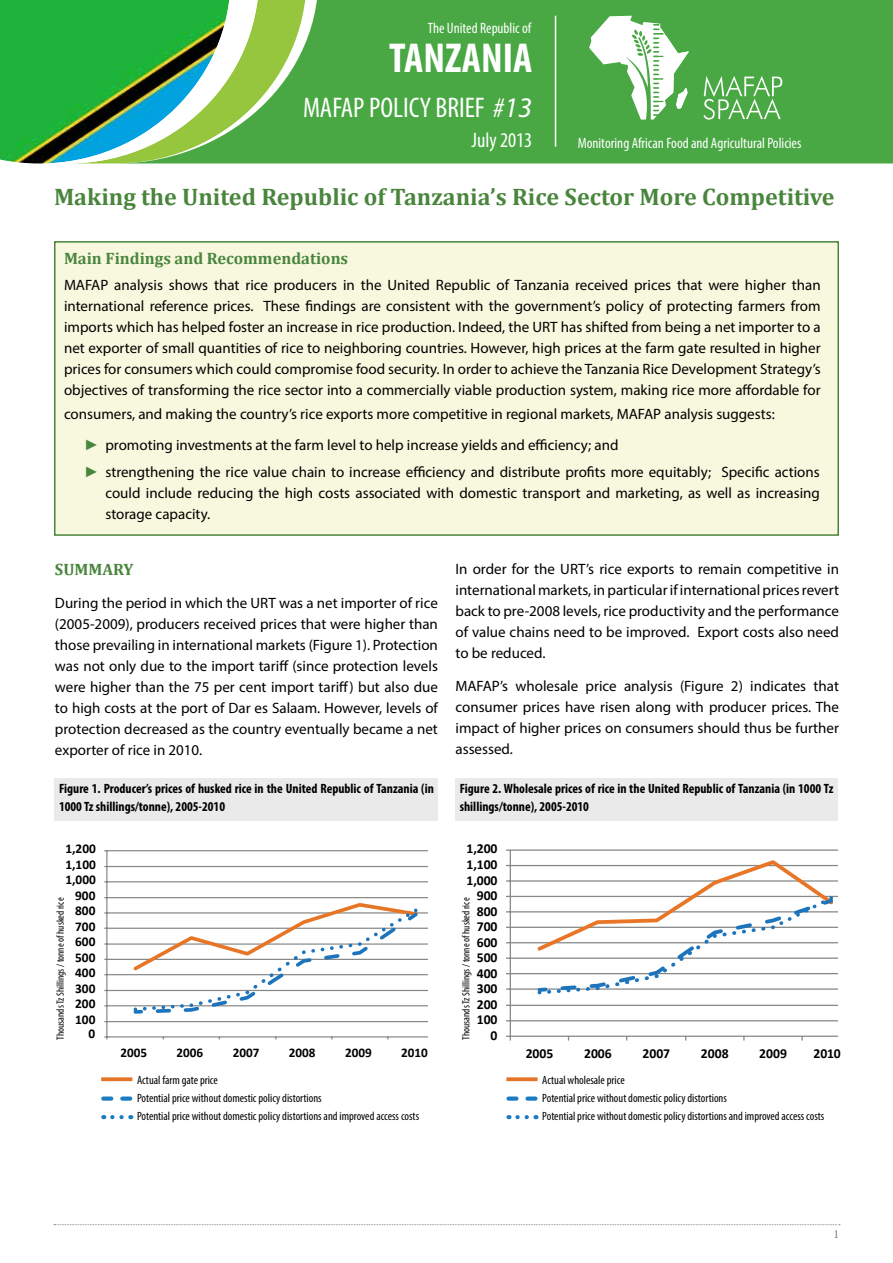
<style>
.page{position:relative;width:893px;height:1263px;background:#fff}
.page>*{position:absolute;margin:0;border:0;box-sizing:border-box;transform-origin:0 0}
.t1{font:700 condensed 42px "Myriad Pro";color:#fff}
.t2{font:condensed 28.5px "Myriad Pro";color:#fff}
.t3{font:700 24px "Cambria";color:#49853d}
.t4{font:condensed 21px "Myriad Pro";color:#fff}
.t5{font:700 16.5px "Cambria";color:#49853d}
.t6{font:15px/21px "Myriad Pro";color:#000;text-align:justify}
.t7{font:condensed 15px "Myriad Pro";color:#fff}
.t8{font:700 13.65px "Calibri";color:#000101}
.t9{font:700 condensed 13.5px/18px "Myriad Pro";color:#000}
.t10{font:700 13.35px/14.5px "Calibri";color:#000101;text-align:right}
.t11{font:700 13.2px "Calibri";color:#000101}
.t12{font:condensed 12px/18px "Myriad Pro";color:#000}
.t13{font:12px "Minion Pro";color:#7c7f80}
.t14{font:condensed 10.5px "Myriad Pro";color:#000}
.s1{font-style:italic}
.s2{font-style:italic;font-stretch:normal}
.s3{font-family:"Arial";color:#49853d}
</style>
<div class="page">
<svg style="left:54px;top:1224px;width:786px;height:1px"></svg>
<div style="left:55px;top:242px;width:783px;height:293px;background:#f7f8de"></div>
<div style="left:54px;top:241px;width:785px;height:295px;border:2px solid #49853d"></div>
<img style="left:0;top:0;width:39px;height:163px">
<div style="left:307px;top:0;width:586px;height:163px;background:#49a843"></div>
<svg style="left:39px;top:0;width:268px;height:163px;background:#59b260"></svg>
<svg style="left:589px;top:16px;width:100px;height:104px"></svg>
<svg style="left:658px;top:37px;width:31px;height:83px"></svg>
<svg style="left:703px;top:76px;width:79px;height:44px;background:#70ba6b"></svg>
<hr style="left:555px;top:16px;width:1px;height:131px;background:#fff">
<div style="left:55px;top:778px;width:383px;height:43px;background:#ebeaeb"></div>
<svg style="left:101px;top:1077px;width:31px;height:4px"></svg>
<svg style="left:112px;top:1115px;width:19px;height:4px"></svg>
<svg style="left:103px;top:1096px;width:27px;height:5px"></svg>
<hr style="left:510px;top:1020px;width:350px;height:1px;background:#868787">
<hr style="left:510px;top:1005px;width:350px;height:1px;background:#868787">
<hr style="left:510px;top:988px;width:350px;height:2px;background:#868787">
<hr style="left:510px;top:973px;width:350px;height:1px;background:#868787">
<hr style="left:510px;top:957px;width:350px;height:2px;background:#868787">
<hr style="left:510px;top:942px;width:350px;height:1px;background:#868787">
<hr style="left:510px;top:927px;width:350px;height:1px;background:#868787">
<hr style="left:510px;top:911px;width:350px;height:1px;background:#868787">
<hr style="left:510px;top:896px;width:350px;height:1px;background:#868787">
<hr style="left:510px;top:880px;width:350px;height:2px;background:#868787">
<hr style="left:510px;top:865px;width:350px;height:1px;background:#868787">
<hr style="left:510px;top:849px;width:350px;height:2px;background:#868787">
<hr style="left:510px;top:850px;width:1px;height:186px;background:#868787">
<hr style="left:510px;top:1035px;width:350px;height:2px;background:#868787">
<svg style="left:506px;top:1035px;width:5px;height:5px"></svg>
<svg style="left:534px;top:860px;width:302px;height:135px"></svg>
<div style="left:839px;top:845px;width:25px;height:197px;background:#fff"></div>
<div style="left:455px;top:778px;width:383px;height:43px;background:#ebeaeb"></div>
<svg style="left:506px;top:1077px;width:32px;height:4px"></svg>
<svg style="left:517px;top:1115px;width:19px;height:4px"></svg>
<svg style="left:508px;top:1096px;width:27px;height:5px"></svg>
<hr style="left:107px;top:1021px;width:337px;height:1px;background:#868787">
<hr style="left:107px;top:1005px;width:337px;height:1px;background:#868787">
<hr style="left:107px;top:990px;width:337px;height:1px;background:#868787">
<hr style="left:107px;top:974px;width:337px;height:1px;background:#868787">
<hr style="left:107px;top:959px;width:337px;height:1px;background:#868787">
<hr style="left:107px;top:943px;width:337px;height:2px;background:#868787">
<hr style="left:107px;top:928px;width:337px;height:1px;background:#868787">
<hr style="left:107px;top:912px;width:337px;height:1px;background:#868787">
<hr style="left:107px;top:897px;width:337px;height:1px;background:#868787">
<hr style="left:107px;top:881px;width:337px;height:1px;background:#868787">
<hr style="left:107px;top:866px;width:337px;height:1px;background:#868787">
<hr style="left:107px;top:850px;width:337px;height:1px;background:#868787">
<hr style="left:106px;top:851px;width:1px;height:186px;background:#868787">
<hr style="left:107px;top:1036px;width:337px;height:1px;background:#868787">
<svg style="left:130px;top:903px;width:291px;height:111px"></svg>
<div style="left:429px;top:847px;width:17px;height:206px;background:#fff"></div>
<p class="t7" style="left:428px;top:19px;width:105px">The United Republic of</p>
<h1 class="t1" style="left:389px;top:31px;width:145px">TANZANIA</h1>
<h2 class="t2" style="left:303px;top:90px;width:231px">MAFAP POLICY BRIEF <span class="s1">#</span><span class="s2">13</span></h2>
<h3 class="t4" style="left:471px;top:127px;width:62px">July 2013</h3>
<p class="t7" style="left:578px;top:134px;width:225px">Monitoring African Food and Agricultural Policies</p>
<h3 class="t3" style="left:54px;top:182px;width:782px">Making the United Republic of Tanzania’s Rice Sector More Competitive</h3>
<p class="t5" style="left:64px;top:248px;width:286px">Main Findings and Recommendations</p>
<p class="t6" style="left:64px;top:274px;width:758px">MAFAP analysis shows that rice producers in the United Republic of Tanzania received prices that were higher than international reference prices. These findings are consistent with the government’s policy of protecting farmers from imports which has helped foster an increase in rice production. Indeed, the URT has shifted from being a net importer to a net exporter of small quantities of rice to neighboring countries. However, high prices at the farm gate resulted in higher prices for consumers which could compromise food security. In order to achieve the Tanzania Rice Development Strategy’s objectives of transforming the rice sector into a commercially viable production system, making rice more affordable for</p>
<p class="t6" style="left:64px;top:403px;width:712px">consumers, and making the country’s rice exports more competitive in regional markets, MAFAP analysis suggests:</p>
<p class="t6" style="left:84px;top:431px;width:737px;line-height:27px"><span class="s3">►</span> promoting investments at the farm level to help increase yields and efficiency; and<br><span class="s3">►</span> strengthening the rice value chain to increase efficiency and distribute profits more equitably; Specific actions</p>
<p class="t6" style="left:105px;top:482px;width:716px">could include reducing the high costs associated with domestic transport and marketing, as well as increasing storage capacity.</p>
<p class="t5" style="left:55px;top:559px;width:80px">SUMMARY</p>
<p class="t6" style="left:55px;top:592px;width:384px">During the period in which the URT was a net importer of rice (2005-2009), producers received prices that were higher than those prevailing in international markets (Figure 1). Protection was not only due to the import tariff (since protection levels were higher than the 75 per cent import tariff) but also due to high costs at the port of Dar es Salaam. However, levels of protection decreased as the country eventually became a net exporter of rice in 2010.</p>
<p class="t6" style="left:455px;top:558px;width:385px">In order for the URT’s rice exports to remain competitive in international markets, in particular if international prices revert back to pre-2008 levels, rice productivity and the performance of value chains need to be improved. Export costs also need to be reduced.</p>
<p class="t6" style="left:455px;top:675px;width:385px">MAFAP’s wholesale price analysis (Figure 2) indicates that consumer prices have risen along with producer prices. The impact of higher prices on consumers should thus be further assessed.</p>
<p class="t9" style="left:59px;top:779px;width:376px">Figure 1. Producer’s prices of husked rice in the United Republic of Tanzania (in<br>1000 Tz shillings/tonne), 2005-2010</p>
<p class="t9" style="left:460px;top:779px;width:375px">Figure 2. Wholesale prices of rice in the United Republic of Tanzania (in 1000 Tz shillings/tonne), 2005-2010</p>
<p class="t10" style="left:65px;top:841px;width:32px">1,200</p>
<p class="t8" style="left:466px;top:840px;width:32px">1,200</p>
<p class="t10" style="left:65px;top:856px;width:32px">1,100</p>
<p class="t8" style="left:466px;top:856px;width:32px">1,100</p>
<p class="t10" style="left:65px;top:872px;width:32px">1,000</p>
<p class="t8" style="left:466px;top:871px;width:32px">1,000</p>
<p class="t14" style="left:54px;top:1040px;width:144px;rotate:-90deg">Thousands Tz Shillings / tonne of husked rice</p>
<p class="t10" style="left:75px;top:887px;width:22px">900</p>
<p class="t10" style="left:75px;top:903px;width:22px">800</p>
<p class="t10" style="left:75px;top:918px;width:22px">700</p>
<p class="t10" style="left:75px;top:934px;width:22px">600</p>
<p class="t10" style="left:75px;top:949px;width:22px">500</p>
<p class="t10" style="left:75px;top:965px;width:22px">400</p>
<p class="t10" style="left:75px;top:980px;width:22px">300</p>
<p class="t10" style="left:75px;top:996px;width:22px">200</p>
<p class="t10" style="left:75px;top:1011px;width:22px">100<br>0</p>
<p class="t8" style="left:477px;top:887px;width:22px">900</p>
<p class="t14" style="left:460px;top:1040px;width:144px;rotate:-90deg">Thousands Tz Shillings / tonne of husked rice</p>
<p class="t8" style="left:477px;top:902px;width:22px">800</p>
<p class="t8" style="left:477px;top:918px;width:22px">700</p>
<p class="t8" style="left:477px;top:934px;width:22px">600</p>
<p class="t8" style="left:477px;top:949px;width:22px">500</p>
<p class="t8" style="left:477px;top:965px;width:22px">400</p>
<p class="t8" style="left:477px;top:980px;width:22px">300</p>
<p class="t8" style="left:477px;top:996px;width:22px">200</p>
<p class="t8" style="left:477px;top:1011px;width:22px">100</p>
<p class="t8" style="left:491px;top:1027px;width:8px">0</p>
<p class="t11" style="left:120px;top:1045px;width:28px">2005</p>
<p class="t11" style="left:177px;top:1045px;width:28px">2006</p>
<p class="t11" style="left:233px;top:1045px;width:28px">2007</p>
<p class="t11" style="left:289px;top:1045px;width:28px">2008</p>
<p class="t11" style="left:345px;top:1045px;width:28px">2009</p>
<p class="t11" style="left:401px;top:1045px;width:28px">2010</p>
<p class="t8" style="left:526px;top:1045px;width:29px">2005</p>
<p class="t8" style="left:584px;top:1045px;width:29px">2006</p>
<p class="t8" style="left:642px;top:1045px;width:29px">2007</p>
<p class="t8" style="left:701px;top:1045px;width:29px">2008</p>
<p class="t8" style="left:759px;top:1045px;width:29px">2009</p>
<p class="t8" style="left:813px;top:1045px;width:29px">2010</p>
<p class="t12" style="left:137px;top:1071px;width:284px">Actual farm gate price<br>Potential price without domestic policy distortions<br>Potential price without domestic policy distortions and improved access costs</p>
<p class="t12" style="left:542px;top:1071px;width:284px">Actual wholesale price<br>Potential price without domestic policy distortions<br>Potential price without domestic policy distortions and improved access costs</p>
<p class="t13" style="left:834px;top:1226px;width:7px">1</p>
</div>
